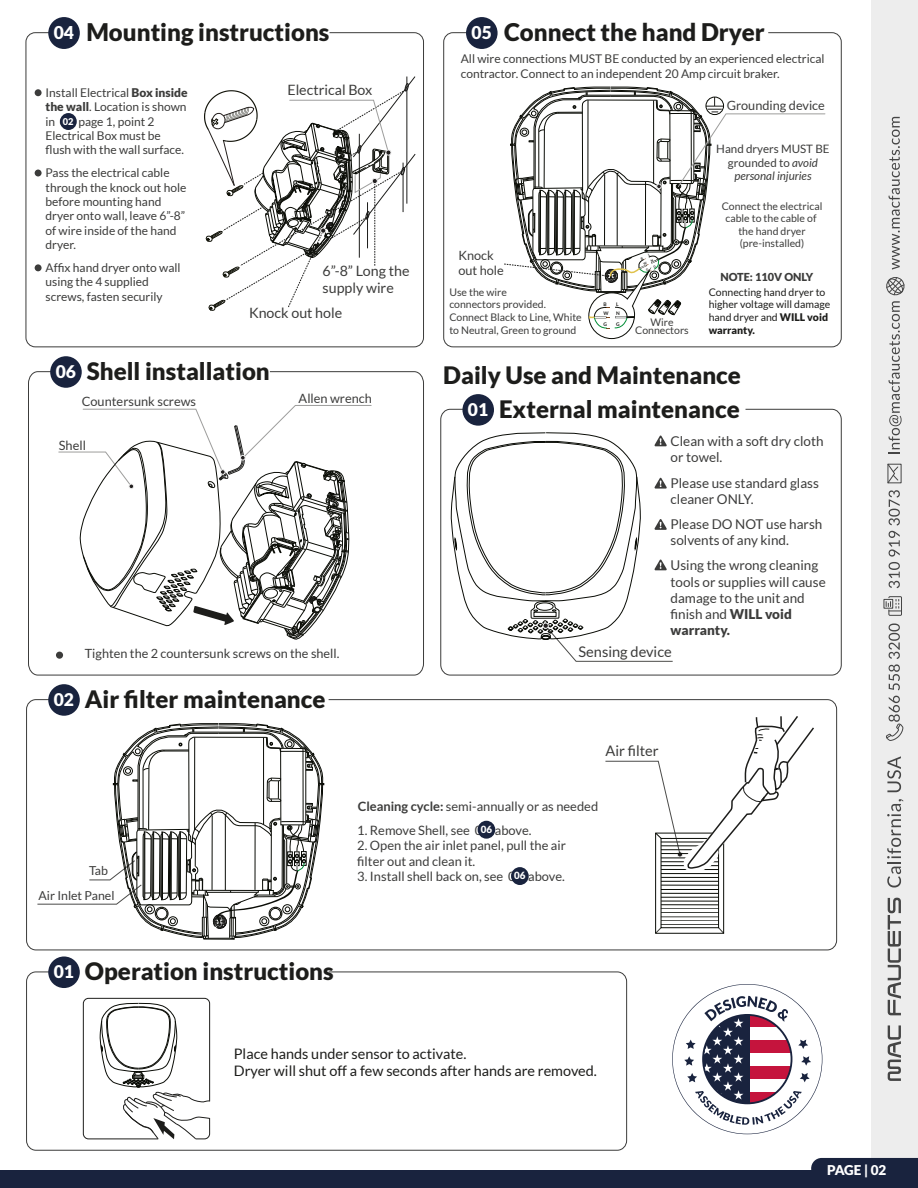
<style>
.page{position:relative;width:918px;height:1188px;background:#fff}
.page>*{position:absolute;margin:0;border:0;box-sizing:border-box;transform-origin:0 0}
.t1{font:900 24.3px "Lato";color:#1d1d1b}
.t2{font:900 24px "Lato";color:#1d1d1b}
.t3{font:900 17.4px "Lato";color:#fff}
.t4{font:14.55px "Lato";color:#3c3c3b}
.t5{font:14.4px/17.4px "Lato";color:#1d1d1b}
.t6{font:14.25px/17.1px "Lato";color:#3c3c3b}
.t7{font:13.5px/16.2px "Lato";color:#3c3c3b}
.t8{font:900 13.5px "Lato";letter-spacing:-.015em;color:#fff}
.t9{font:12.9px/15.5px "Lato";color:#3c3c3b}
.t10{font:12.75px/15.3px "Lato";color:#3c3c3b}
.t11{font:12.3px/24.5px "Lato";color:#3c3c3b}
.t12{font:12px/14.4px "Lato";color:#3c3c3b}
.t13{font:11.55px/14px "Lato";color:#3c3c3b;text-align:center}
.t14{font:900 10.95px "Lato";color:#3c3c3b}
.t15{font:10.5px/12.6px "Lato";color:#3c3c3b;text-align:center}
.t16{font:10.5px/12.6px "Lato";color:#1d1d1b}
.t17{font:900 9.9px "Lato";color:#fff}
.t18{font:900 9.45px "Lato";color:#fff}
.t19{font:700 4.95px "Lato";color:#1d1d1b}
.s1{font-size:17.7px;color:#fff}
.s2{font-weight:900}
.s3{font-size:17.4px;color:#fff}
.s4{font-style:italic}
.s5{font-weight:700}
</style>
<div class="page">
<svg style="left:672px;top:984px;width:150px;height:150px"></svg>
<div style="left:871px;top:0;width:47px;height:1188px;background:#ededed"></div>
<svg style="left:28px;top:371px;width:396px;height:305px"></svg>
<svg style="left:83px;top:998px;width:128px;height:142px"></svg>
<div style="left:466px;top:17px;width:32px;height:32px;background:#19233e;border-radius:50%"></div>
<div style="left:26px;top:32px;width:398px;height:315px;border:1px solid #3c3c3b;border-radius:9px"></div>
<div style="left:48px;top:17px;width:32px;height:32px;background:#19233e;border-radius:50%"></div>
<div style="left:56px;top:652px;width:7px;height:7px;background:#3c3c3b;border-radius:50%"></div>
<svg style="left:58px;top:405px;width:314px;height:234px"></svg>
<div style="left:440px;top:409px;width:402px;height:266px;border:1px solid #3c3c3b;border-radius:10px"></div>
<div style="left:50px;top:356px;width:32px;height:32px;background:#19233e;border-radius:50%"></div>
<div style="left:462px;top:394px;width:32px;height:32px;background:#19233e;border-radius:50%"></div>
<div style="left:26px;top:699px;width:811px;height:251px;border:1px solid #3c3c3b;border-radius:10px"></div>
<div style="left:48px;top:684px;width:32px;height:32px;background:#19233e;border-radius:50%"></div>
<div style="left:26px;top:972px;width:601px;height:179px;border:1px solid #3c3c3b;border-radius:10px"></div>
<div style="left:48px;top:956px;width:32px;height:32px;background:#19233e;border-radius:50%"></div>
<div style="left:655px;top:833px;width:69px;height:100px;border:1px solid #0a0c06"></div>
<div style="left:661px;top:838px;width:58px;height:90px;border:1px solid #0a0c06"></div>
<svg style="left:656px;top:928px;width:5px;height:5px"></svg>
<svg style="left:718px;top:928px;width:6px;height:5px"></svg>
<hr style="left:661px;top:873px;width:58px;height:1px;background:#0a0c06">
<hr style="left:661px;top:889px;width:58px;height:1px;background:#0a0c06">
<hr style="left:661px;top:917px;width:57px;height:1px;background:#0a0c06">
<hr style="left:661px;top:881px;width:58px;height:1px;background:#0a0c06">
<hr style="left:661px;top:908px;width:57px;height:1px;background:#0a0c06">
<hr style="left:661px;top:897px;width:58px;height:1px;background:#0a0c06">
<hr style="left:661px;top:924px;width:57px;height:1px;background:#0a0c06">
<hr style="left:661px;top:877px;width:58px;height:1px;background:#0a0c06">
<hr style="left:661px;top:904px;width:57px;height:1px;background:#0a0c06">
<hr style="left:661px;top:893px;width:58px;height:1px;background:#0a0c06">
<hr style="left:661px;top:921px;width:57px;height:1px;background:#0a0c06">
<hr style="left:661px;top:885px;width:58px;height:1px;background:#0a0c06">
<hr style="left:661px;top:912px;width:57px;height:1px;background:#0a0c06">
<hr style="left:661px;top:901px;width:58px;height:1px;background:#0a0c06">
<svg style="left:605px;top:716px;width:209px;height:156px"></svg>
<svg style="left:450px;top:432px;width:223px;height:230px"></svg>
<div style="left:0;top:1170px;width:918px;height:18px;background:#19233e"></div>
<svg style="left:811px;top:1158px;width:107px;height:12px"></svg>
<svg style="left:204px;top:76px;width:212px;height:235px"></svg>
<div style="left:35px;top:89px;width:7px;height:7px;background:#3c3c3b;border-radius:50%"></div>
<div style="left:35px;top:170px;width:7px;height:6px;background:#3c3c3b;border-radius:50%"></div>
<div style="left:35px;top:264px;width:7px;height:7px;background:#3c3c3b;border-radius:50%"></div>
<svg style="left:37px;top:723px;width:287px;height:217px"></svg>
<div style="left:60px;top:113px;width:17px;height:17px;background:#19233e;border-radius:50%"></div>
<div style="left:511px;top:867px;width:18px;height:18px;background:#19233e;border-radius:50%"></div>
<div style="left:478px;top:821px;width:17px;height:18px;background:#19233e;border-radius:50%"></div>
<svg style="left:889px;top:623px;width:11px;height:67px"></svg>
<svg style="left:889px;top:490px;width:11px;height:98px"></svg>
<svg style="left:889px;top:117px;width:11px;height:153px"></svg>
<svg style="left:886px;top:277px;width:19px;height:177px"></svg>
<svg style="left:887px;top:463px;width:12px;height:21px"></svg>
<div style="left:889px;top:596px;width:13px;height:20px;border:1px solid #454545"></div>
<div style="left:884px;top:599px;width:9px;height:10px;border:1px solid #454545"></div>
<svg style="left:886px;top:599px;width:16px;height:13px"></svg>
<svg style="left:886px;top:696px;width:18px;height:45px"></svg>
<svg style="left:888px;top:1025px;width:13px;height:56px"></svg>
<svg style="left:888px;top:898px;width:13px;height:117px"></svg>
<svg style="left:887px;top:799px;width:16px;height:89px"></svg>
<svg style="left:887px;top:756px;width:14px;height:36px"></svg>
<svg style="left:504px;top:87px;width:322px;height:261px"></svg>
<h1 class="t1" style="left:54px;top:18px;width:277px"><span class="s1">04</span> Mounting instructions</h1>
<h1 class="t1" style="left:472px;top:18px;width:295px"><span class="s1">05</span> Connect the hand Dryer</h1>
<p class="t12" style="left:46px;top:85px;width:144px">Install Electrical <span class="s2">Box inside the wall</span>. Location is shown in 02 page 1, point 2<br>Electrical Box must be flush with the wall surface.</p>
<p class="t12" style="left:46px;top:165px;width:142px">Pass the electrical cable through the knock out hole before mounting hand dryer onto wall, leave 6”-8” of wire inside of the hand dryer.</p>
<p class="t12" style="left:46px;top:260px;width:137px">Affix hand dryer onto wall using the 4 supplied screws, fasten securily</p>
<p class="t18" style="left:63px;top:116px;width:12px">02</p>
<p class="t6" style="left:287px;top:81px;width:86px">Electrical Box</p>
<p class="t6" style="left:323px;top:262px;width:88px">6”-8” Long the supply wire</p>
<p class="t6" style="left:249px;top:305px;width:95px">Knock out hole</p>
<h3 class="t3" style="left:56px;top:361px;width:22px">06</h3>
<h2 class="t2" style="left:87px;top:357px;width:185px">Shell installation</h2>
<p class="t10" style="left:82px;top:393px;width:116px">Countersunk screws</p>
<p class="t10" style="left:299px;top:390px;width:75px">Allen wrench</p>
<p class="t10" style="left:59px;top:437px;width:29px">Shell</p>
<p class="t10" style="left:85px;top:645px;width:256px">Tighten the 2 countersunk screws on the shell.</p>
<h2 class="t2" style="left:54px;top:685px;width:273px"><span class="s3">02</span> Air filter maintenance</h2>
<p class="t12" style="left:461px;top:52px;width:365px">All wire connections MUST BE conducted by an experienced electrical contractor. Connect to an independent 20 Amp circuit braker.</p>
<p class="t10" style="left:727px;top:98px;width:100px">Grounding device</p>
<p class="t10" style="left:458px;top:247px;width:47px">Knock out hole</p>
<p class="t15" style="left:449px;top:286px;width:134px;text-align:left">Use the wire<br>connectors provided.<br>Connect Black to Line, White to Neutral, Green to ground</p>
<p class="t19" style="left:603px;top:301px;width:5px">B</p>
<p class="t19" style="left:616px;top:301px;width:4px">L</p>
<p class="t19" style="left:603px;top:311px;width:7px">W</p>
<p class="t19" style="left:616px;top:311px;width:5px">N</p>
<p class="t19" style="left:603px;top:321px;width:5px">G</p>
<p class="t19" style="left:616px;top:321px;width:5px">G</p>
<p class="t15" style="left:635px;top:319px;width:55px;line-height:7.5px">Wire<br>Connectors</p>
<p class="t13" style="left:716px;top:141px;width:115px">Hand dryers MUST BE grounded to <span class="s4">avoid personal injuries</span></p>
<p class="t15" style="left:722px;top:199px;width:102px">Connect the electrical cable to the cable of the hand dryer (pre-installed)</p>
<p class="t14" style="left:720px;top:270px;width:94px">NOTE: 110V ONLY</p>
<p class="t16" style="left:709px;top:286px;width:123px">Connecting hand dryer to higher voltage will damage hand dryer and <span class="s2">WILL void warranty.</span></p>
<h2 class="t2" style="left:443px;top:361px;width:299px">Daily Use and Maintenance</h2>
<h3 class="t3" style="left:468px;top:399px;width:22px">01</h3>
<h2 class="t2" style="left:499px;top:395px;width:242px">External maintenance</h2>
<p class="t7" style="left:671px;top:433px;width:154px">Clean with a soft dry cloth or towel.</p>
<p class="t7" style="left:671px;top:474px;width:150px">Please use standard glass cleaner ONLY.</p>
<p class="t7" style="left:671px;top:516px;width:153px">Please DO NOT use harsh solvents of any kind.</p>
<p class="t7" style="left:671px;top:557px;width:157px">Using the wrong cleaning tools or supplies will cause damage to the unit and finish and <span class="s2">WILL void warranty.</span></p>
<p class="t4" style="left:578px;top:644px;width:95px">Sensing device</p>
<p class="t4" style="left:605px;top:742px;width:55px">Air filter</p>
<p class="t11" style="left:39px;top:859px;width:77px;text-indent:51px">Tab<br>Air Inlet Panel</p>
<p class="t9" style="left:358px;top:799px;width:242px"><span class="s5">Cleaning cycle:</span> semi-annually or as needed</p>
<p class="t9" style="left:357px;top:822px;width:176px">1. Remove Shell, see 06 above.</p>
<p class="t9" style="left:357px;top:838px;width:210px">2. Open the air inlet panel, pull the air filter out and clean it.</p>
<p class="t9" style="left:357px;top:869px;width:209px">3. Install shell back on, see 06 above.</p>
<p class="t17" style="left:481px;top:824px;width:13px">06</p>
<p class="t17" style="left:514px;top:870px;width:13px">06</p>
<h2 class="t2" style="left:54px;top:957px;width:282px"><span class="s3">01</span> Operation instructions</h2>
<p class="t5" style="left:234px;top:1045px;width:365px">Place hands under sensor to activate.<br>Dryer will shut off a few seconds after hands are removed.</p>
<p class="t8" style="left:827px;top:1162px;width:61px">PAGE | 02</p>
</div>
